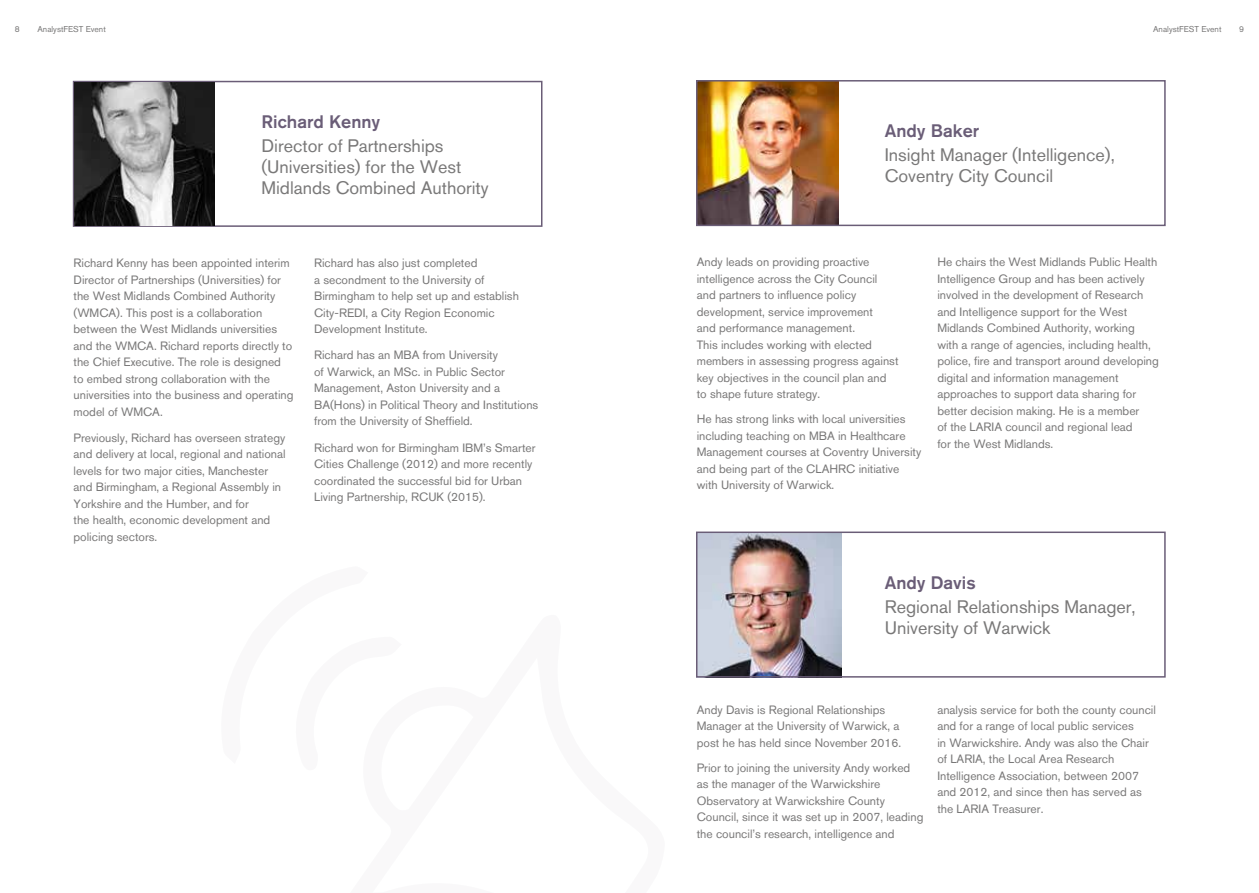
<style>
.page{position:relative;width:1259px;height:893px;background:#fff}
.page>*{position:absolute;margin:0;border:0;box-sizing:border-box;transform-origin:0 0}
.t1{font:18px/21px "Akzidenz Grotesk BQ";color:#797878}
.t2{font:500 18px "Akzidenz Grotesk BQ";color:#6a5d77}
.t3{font:12px/16.5px "Akzidenz Grotesk BQ";color:#797878}
.t4{font:8.4px "Akzidenz Grotesk BQ";color:#797878}
</style>
<div class="page">
<div style="left:73px;top:81px;width:469px;height:146px;border:2px solid #6a5d77"></div>
<img style="left:74px;top:82px;width:141px;height:144px">
<img style="left:699px;top:534px;width:143px;height:141px">
<div style="left:696px;top:531px;width:469px;height:147px;border:2px solid #6a5d77"></div>
<img style="left:699px;top:83px;width:139px;height:140px">
<div style="left:696px;top:80px;width:469px;height:146px;border:2px solid #6a5d77"></div>
<p class="t4" style="left:15px;top:24px;width:6px">8</p>
<p class="t4" style="left:37px;top:24px;width:70px">AnalystFEST Event</p>
<p class="t4" style="left:1153px;top:24px;width:70px">AnalystFEST Event</p>
<p class="t4" style="left:1239px;top:24px;width:6px">9</p>
<h1 class="t2" style="left:261px;top:110px;width:120px">Richard Kenny</h1>
<h1 class="t1" style="left:261px;top:135px;width:229px">Director of Partnerships (Universities) for the West<br>Midlands Combined Authority</h1>
<p class="t3" style="left:74px;top:255px;width:222px">Richard Kenny has been appointed interim Director of Partnerships (Universities) for the West Midlands Combined Authority (WMCA). This post is a collaboration between the West Midlands universities and the WMCA. Richard reports directly to the Chief Executive. The role is designed to embed strong collaboration with the universities into the business and operating model of WMCA.</p>
<p class="t3" style="left:74px;top:429px;width:213px">Previously, Richard has overseen strategy and delivery at local, regional and national levels for two major cities, Manchester and Birmingham, a Regional Assembly in Yorkshire and the Humber, and for<br>the health, economic development and policing sectors.</p>
<p class="t3" style="left:314px;top:255px;width:206px">Richard has also just completed<br>a secondment to the University of<br>Birmingham to help set up and establish<br>City-REDI, a City Region Economic<br>Development Institute.</p>
<p class="t3" style="left:314px;top:347px;width:226px">Richard has an MBA from University<br>of Warwick, an MSc. in Public Sector Management, Aston University and a BA(Hons) in Political Theory and Institutions from the University of Sheffield.</p>
<p class="t3" style="left:314px;top:439px;width:223px">Richard won for Birmingham IBM’s Smarter Cities Challenge (2012) and more recently coordinated the successful bid for Urban Living Partnership, RCUK (2015).</p>
<h1 class="t2" style="left:884px;top:120px;width:96px">Andy Baker</h1>
<h1 class="t1" style="left:884px;top:144px;width:232px">Insight Manager (Intelligence),<br>Coventry City Council</h1>
<p class="t3" style="left:697px;top:254px;width:203px">Andy leads on providing proactive intelligence across the City Council and partners to influence policy development, service improvement<br>and performance management.<br>This includes working with elected members in assessing progress against key objectives in the council plan and to shape future strategy.</p>
<p class="t3" style="left:697px;top:411px;width:226px">He has strong links with local universities including teaching on MBA in Healthcare Management courses at Coventry University and being part of the CLAHRC initiative with University of Warwick.</p>
<p class="t3" style="left:937px;top:254px;width:223px">He chairs the West Midlands Public Health Intelligence Group and has been actively involved in the development of Research and Intelligence support for the West Midlands Combined Authority, working<br>with a range of agencies, including health, police, fire and transport around developing digital and information management approaches to support data sharing for better decision making. He is a member<br>of the LARIA council and regional lead<br>for the West Midlands.</p>
<h1 class="t2" style="left:884px;top:572px;width:93px">Andy Davis</h1>
<h1 class="t1" style="left:884px;top:596px;width:252px">Regional Relationships Manager,<br>University of Warwick</h1>
<p class="t3" style="left:697px;top:701px;width:206px">Andy Davis is Regional Relationships<br>Manager at the University of Warwick, a post he has held since November 2016.</p>
<p class="t3" style="left:697px;top:759px;width:228px">Prior to joining the university Andy worked as the manager of the Warwickshire Observatory at Warwickshire County Council, since it was set up in 2007, leading the council’s research, intelligence and</p>
<p class="t3" style="left:937px;top:701px;width:220px">analysis service for both the county council and for a range of local public services<br>in Warwickshire. Andy was also the Chair of LARIA, the Local Area Research Intelligence Association, between 2007 and 2012, and since then has served as the LARIA Treasurer.</p>
</div>
